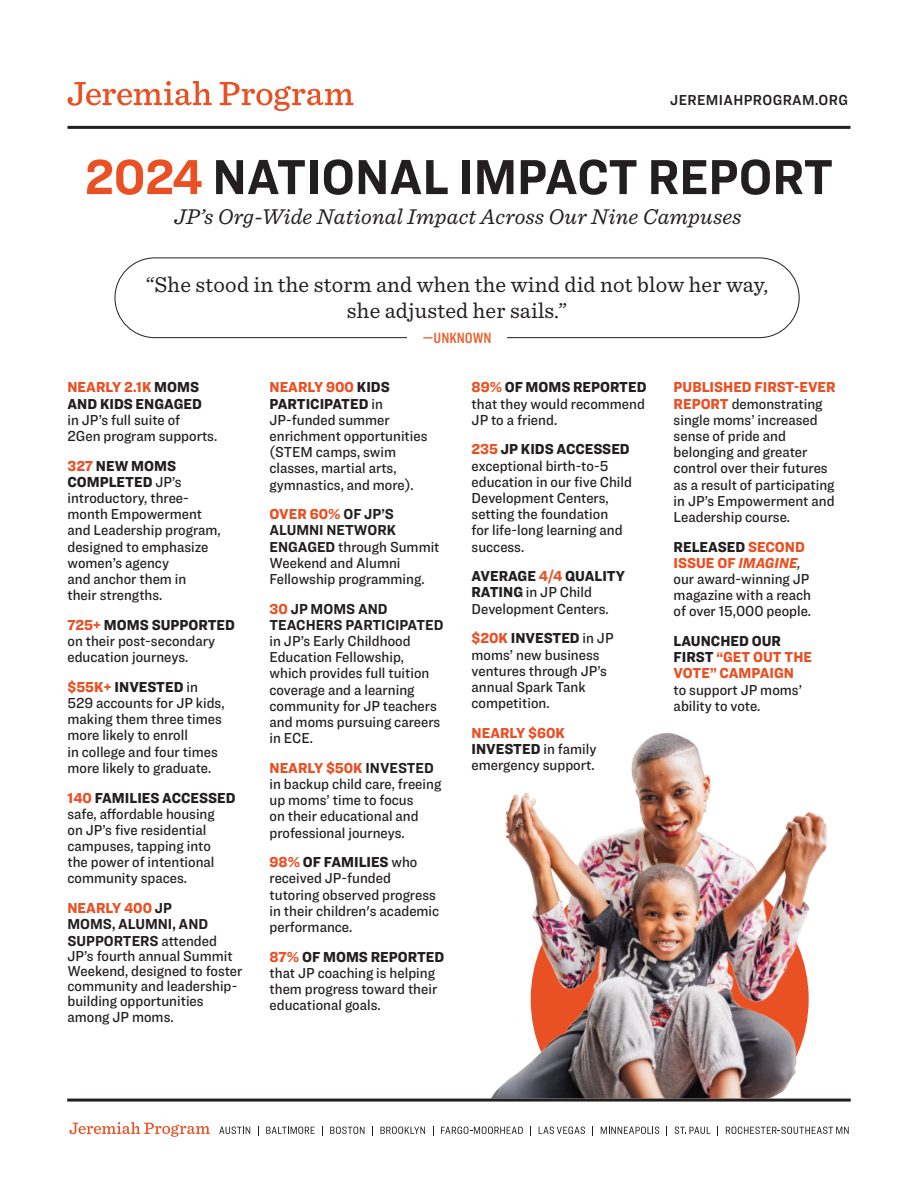
<style>
.page{position:relative;width:918px;height:1188px;background:#fff}
.page>*{position:absolute;margin:0;border:0;box-sizing:border-box;transform-origin:0 0}
.JP_head_02_big_fact{font:700 51px "Ringside Narrow";color:#231f20}
.t1{font:22.5px/25.5px "Sentinel";letter-spacing:.01em;color:#231f20;text-align:center}
.t2{font:italic 22.5px "Sentinel";letter-spacing:.01em;color:#231f20}
.t3{font:15.45px "Ringside Compressed Semi";color:#eb6231}
.t4{font:500 15px/16.2px "Ringside Narrow";color:#231f20}
.t5{font:15px "Ringside Narrow Semi";letter-spacing:.025em;color:#231f20}
.s1{color:#e95024}
.s2{font-weight:900;color:#e95024}
.s3{font-weight:900}
.s4{font-weight:700}
.s5{font-weight:900;font-style:italic;color:#e95024}
.s6{font-family:"Ringside Narrow Med Ital";font-weight:400}
</style>
<div class="page">
<svg style="left:69px;top:1122px;width:141px;height:15px"></svg>
<svg style="left:219px;top:1127px;width:31px;height:7px"></svg>
<svg style="left:266px;top:1127px;width:49px;height:7px"></svg>
<svg style="left:330px;top:1127px;width:34px;height:7px"></svg>
<svg style="left:380px;top:1127px;width:45px;height:7px"></svg>
<svg style="left:441px;top:1127px;width:82px;height:7px"></svg>
<svg style="left:539px;top:1127px;width:46px;height:7px"></svg>
<svg style="left:601px;top:1127px;width:58px;height:7px"></svg>
<svg style="left:675px;top:1127px;width:35px;height:7px"></svg>
<svg style="left:726px;top:1127px;width:123px;height:7px"></svg>
<img style="left:474px;top:732px;width:377px;height:367px">
<svg style="left:68px;top:81px;width:144px;height:25px"></svg>
<svg style="left:220px;top:82px;width:133px;height:29px"></svg>
<hr style="left:68px;top:126px;width:782px;height:3px;background:#231f20">
<div style="left:115px;top:258px;width:684px;height:80px;border:1px solid #231f20;border-radius:40px"></div>
<div style="left:407px;top:328px;width:100px;height:26px;background:#fff"></div>
<hr style="left:67px;top:1099px;width:784px;height:3px;background:#231f20">
<p class="t5" style="left:670px;top:89px;width:179px">JEREMIAHPROGRAM.ORG</p>
<p class="JP_head_02_big_fact" style="left:85px;top:140px;width:750px"><span class="s1">2024</span> NATIONAL IMPACT REPORT</p>
<p class="t2" style="left:174px;top:200px;width:569px">JP’s Org-Wide National Impact Across Our Nine Campuses</p>
<p class="t1" style="left:146px;top:270px;width:624px">“She stood in the storm and when the wind did not blow her way, she adjusted her sails.”</p>
<p class="t3" style="left:422px;top:327px;width:71px">—UNKNOWN</p>
<p class="t4" style="left:68px;top:379px;width:151px"><span class="s2">NEARLY 2.1K</span> <span class="s3">MOMS<br>AND KIDS ENGAGED<br></span>in JP’s full suite of<br>2Gen program supports.</p>
<p class="t4" style="left:68px;top:457px;width:155px"><span class="s2">327</span> <span class="s3">NEW MOMS<br>COMPLETED</span> JP’s introductory, three&shy;month Empowerment and Leadership program, designed to emphasize women’s agency<br>and anchor them in<br>their strengths.</p>
<p class="t4" style="left:68px;top:616px;width:169px"><span class="s2">725+</span> <span class="s3">MOMS SUPPORTED </span>on their post-secondary education journeys.</p>
<p class="t4" style="left:68px;top:678px;width:159px"><span class="s2">$55K+</span> <span class="s3">INVESTED</span> in<br>529 accounts for JP kids, making them three times more likely to enroll<br>in college and four times more likely to graduate.</p>
<p class="t4" style="left:68px;top:789px;width:170px"><span class="s2">140</span> <span class="s3">FAMILIES ACCESSED </span>safe, affordable housing<br>on JP’s five residential campuses, tapping into<br>the power of intentional community spaces.</p>
<p class="t4" style="left:68px;top:900px;width:177px;line-height:15.5px"><span class="s2">NEARLY 400</span> <span class="s4">JP<br>MOMS, ALUMNI, AND<br>SUPPORTERS</span> attended<br>JP’s fourth annual Summit<br>Weekend, designed to foster community and leadership&shy;building opportunities among JP moms.</p>
<p class="t4" style="left:270px;top:379px;width:160px"><span class="s2">NEARLY 900</span> <span class="s3">KIDS<br>PARTICIPATED</span> in<br>JP-funded summer enrichment opportunities (STEM camps, swim classes, martial arts, gymnastics, and more).</p>
<p class="t4" style="left:270px;top:506px;width:172px"><span class="s2">OVER 60%</span> <span class="s4">OF JP’S<br>ALUMNI NETWORK<br>ENGAGED</span> through Summit<br>Weekend and Alumni<br>Fellowship programming.</p>
<p class="t4" style="left:270px;top:600px;width:175px"><span class="s2">30</span> <span class="s4">JP MOMS AND<br>TEACHERS PARTICIPATED </span>in JP’s Early Childhood<br>Education Fellowship, which provides full tuition coverage and a learning community for JP teachers and moms pursuing careers in ECE.</p>
<p class="t4" style="left:270px;top:759px;width:173px"><span class="s2">NEARLY $50K</span> <span class="s4">INVESTED </span>in backup child care, freeing up moms’ time to focus<br>on their educational and professional journeys.</p>
<p class="t4" style="left:270px;top:854px;width:171px"><span class="s2">98%</span> <span class="s3">OF FAMILIES</span> who received JP-funded tutoring observed progress in their children's academic performance.</p>
<p class="t4" style="left:270px;top:948px;width:176px"><span class="s2">87%</span> <span class="s3">OF MOMS REPORTED </span>that JP coaching is helping them progress toward their educational goals.</p>
<p class="t4" style="left:472px;top:379px;width:177px;text-align:justify"><span class="s2">89%</span> <span class="s3">OF MOMS REPORTED </span>that they would recommend JP to a friend.</p>
<p class="t4" style="left:472px;top:441px;width:162px"><span class="s2">235</span> <span class="s3">JP KIDS ACCESSED </span>exceptional birth-to-5 education in our five Child<br>Development Centers, setting the foundation<br>for life-long learning and success.</p>
<p class="t4" style="left:472px;top:568px;width:155px"><span class="s3">AVERAGE</span> <span class="s2">4/4</span> <span class="s3">QUALITY<br>RATING</span> in JP Child<br>Development Centers.</p>
<p class="t4" style="left:472px;top:630px;width:144px"><span class="s2">$20K</span> <span class="s3">INVESTED</span> in JP moms’ new business ventures through JP’s annual Spark Tank competition.</p>
<p class="t4" style="left:472px;top:724px;width:126px"><span class="s2">NEARLY $60K<br></span><span class="s3">INVESTED</span> in family emergency support.</p>
<p class="t4" style="left:674px;top:379px;width:164px"><span class="s2">PUBLISHED FIRST-EVER<br>REPORT</span> demonstrating single moms’ increased sense of pride and belonging and greater control over their futures as a result of participating in JP’s Empowerment and<br>Leadership course.</p>
<p class="t4" style="left:674px;top:538px;width:139px"><span class="s3">RELEASED</span> <span class="s2">SECOND<br>ISSUE OF</span> <span class="s5">IMAGINE</span><span class="s6">, </span>our award-winning JP magazine with a reach of over 15,000 people.</p>
<p class="t4" style="left:674px;top:633px;width:140px"><span class="s3">LAUNCHED OUR<br>FIRST</span> <span class="s2">“GET OUT THE<br>VOTE” CAMPAIGN<br></span>to support JP moms’ ability to vote.</p>
</div>
